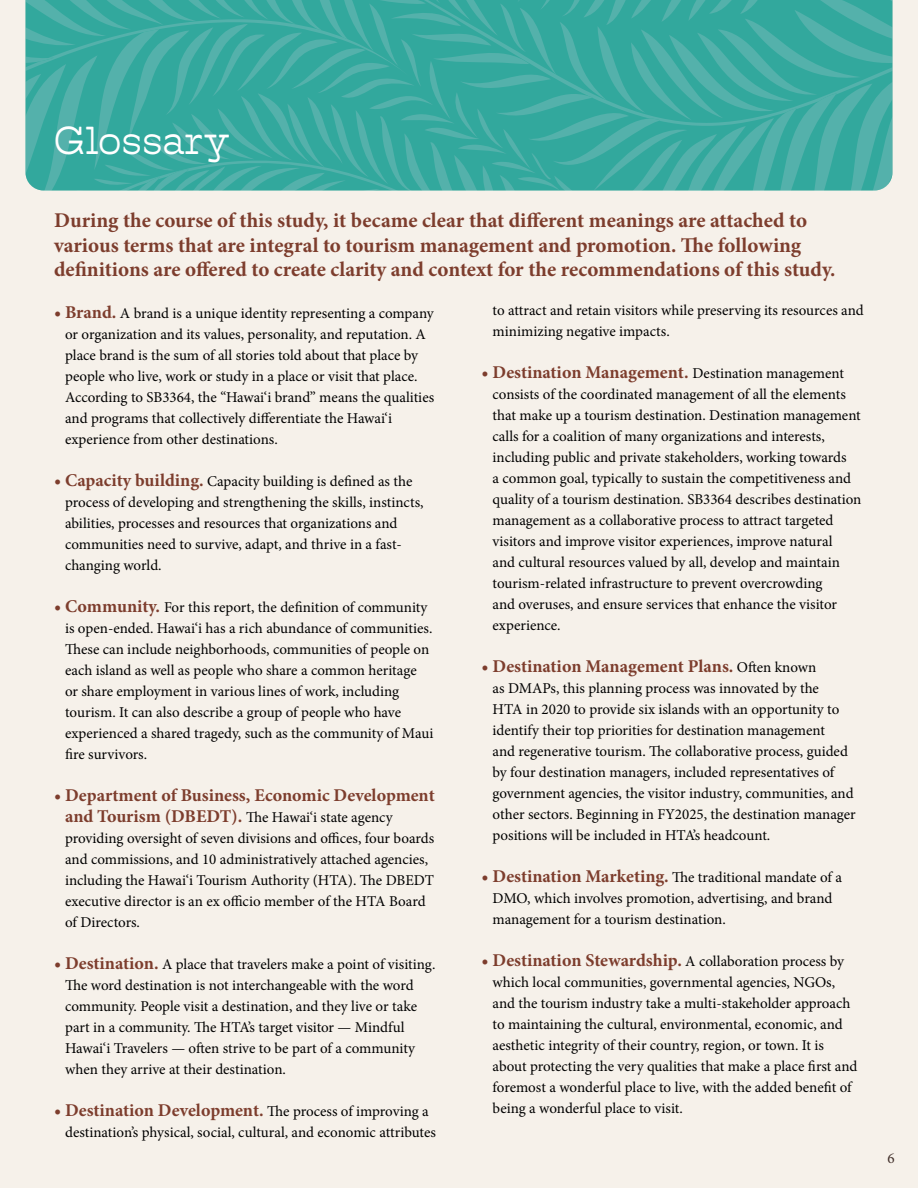
<style>
.page{position:relative;width:918px;height:1188px;background:#f6f1ea}
.page>*{position:absolute;margin:0;border:0;box-sizing:border-box;transform-origin:0 0}
.t1{font:300 39px "Hatch";letter-spacing:.01em;color:#fff}
.t2{font:700 21px/24px "Minion Pro";color:#7d3d2d}
.t3{font:700 18px "Minion Pro";letter-spacing:-.005em;color:#7d3d2d}
.t4{font:15px/21px "Minion Pro";color:#000}
.t5{font:15px "Minion Pro";color:#402e29}
.s1{font-weight:700;font-size:18px;color:#7d3d2d}
.s2{font-weight:400;font-size:15px;color:#000}
</style>
<div class="page">
<svg style="left:26px;top:0;width:866px;height:191px;background:#3daaa1"></svg>
<h1 class="t1" style="left:54px;top:114px;width:177px">Glossary</h1>
<p class="t2" style="left:54px;top:209px;width:783px">During the course of this study, it became clear that diferent meanings are attached to various terms that are integral to tourism management and promotion. Te following defnitions are ofered to create clarity and context for the recommendations of this study.</p>
<p class="t4" style="left:65px;top:302px;width:371px;text-indent:-11px"><span class="s1">• Brand.</span> A brand is a unique identity representing a company or organization and its values, personality, and reputation. A place brand is the sum of all stories told about that place by people who live, work or study in a place or visit that place.<br>According to SB3364, the “Hawai‘i brand” means the qualities and programs that collectively diferentiate the Hawai‘i experience from other destinations.</p>
<p class="t4" style="left:65px;top:470px;width:360px;text-indent:-11px"><span class="s1">• Capacity building.</span> Capacity building is defned as the process of developing and strengthening the skills, instincts, abilities, processes and resources that organizations and communities need to survive, adapt, and thrive in a fast&shy;changing world.</p>
<p class="t4" style="left:65px;top:596px;width:370px;text-indent:-11px"><span class="s1">• Community.</span> For this report, the defnition of community is open-ended. Hawai‘i has a rich abundance of communities.<br>Tese can include neighborhoods, communities of people on each island as well as people who share a common heritage or share employment in various lines of work, including tourism. It can also describe a group of people who have experienced a shared tragedy, such as the community of Maui fre survivors.</p>
<p class="t3" style="left:54px;top:782px;width:382px">• Department of Business, Economic Development</p>
<p class="t4" style="left:65px;top:806px;width:371px"><span class="s1">and Tourism (DBEDT).</span> Te Hawai‘i state agency providing oversight of seven divisions and ofces, four boards and commissions, and 10 administratively attached agencies, including the Hawai‘i Tourism Authority (HTA). Te DBEDT executive director is an ex ofcio member of the HTA Board of Directors.</p>
<p class="t4" style="left:65px;top:953px;width:372px;text-indent:-11px"><span class="s1">• Destination.</span> A place that travelers make a point of visiting.<br>Te word destination is not interchangeable with the word community. People visit a destination, and they live or take part in a community. Te HTA’s target visitor — Mindful Hawai‘i Travelers — ofen strive to be part of a community when they arrive at their destination.</p>
<p class="t3" style="left:54px;top:1097px;width:376px">• Destination Development. <span class="s2">Te process of improving a</span></p>
<p class="t4" style="left:65px;top:1121px;width:372px">destination’s physical, social, cultural, and economic attributes</p>
<p class="t4" style="left:493px;top:300px;width:373px">to attract and retain visitors while preserving its resources and minimizing negative impacts.</p>
<p class="t3" style="left:482px;top:360px;width:364px">• Destination Management. <span class="s2">Destination management</span></p>
<p class="t4" style="left:493px;top:384px;width:370px">consists of the coordinated management of all the elements that make up a tourism destination. Destination management calls for a coalition of many organizations and interests, including public and private stakeholders, working towards<br>a common goal, typically to sustain the competitiveness and quality of a tourism destination. SB3364 describes destination management as a collaborative process to attract targeted visitors and improve visitor experiences, improve natural<br>and cultural resources valued by all, develop and maintain tourism-related infrastructure to prevent overcrowding<br>and overuses, and ensure services that enhance the visitor experience.</p>
<p class="t3" style="left:482px;top:654px;width:336px">• Destination Management Plans. <span class="s2">Ofen known</span></p>
<p class="t4" style="left:493px;top:678px;width:365px">as DMAPs, this planning process was innovated by the<br>HTA in 2020 to provide six islands with an opportunity to identify their top priorities for destination management<br>and regenerative tourism. Te collaborative process, guided by four destination managers, included representatives of government agencies, the visitor industry, communities, and other sectors. Beginning in FY2025, the destination manager positions will be included in HTA’s headcount.</p>
<p class="t4" style="left:493px;top:867px;width:351px;text-indent:-11px"><span class="s1">• Destination Marketing.</span> Te traditional mandate of a<br>DMO, which involves promotion, advertising, and brand management for a tourism destination.</p>
<p class="t3" style="left:482px;top:948px;width:364px">• Destination Stewardship. <span class="s2">A collaboration process by</span></p>
<p class="t4" style="left:493px;top:972px;width:366px">which local communities, governmental agencies, NGOs, and the tourism industry take a multi-stakeholder approach to maintaining the cultural, environmental, economic, and aesthetic integrity of their country, region, or town. It is about protecting the very qualities that make a place frst and foremost a wonderful place to live, with the added beneft of being a wonderful place to visit.</p>
<p class="t5" style="left:887px;top:1148px;width:9px">6</p>
</div>
